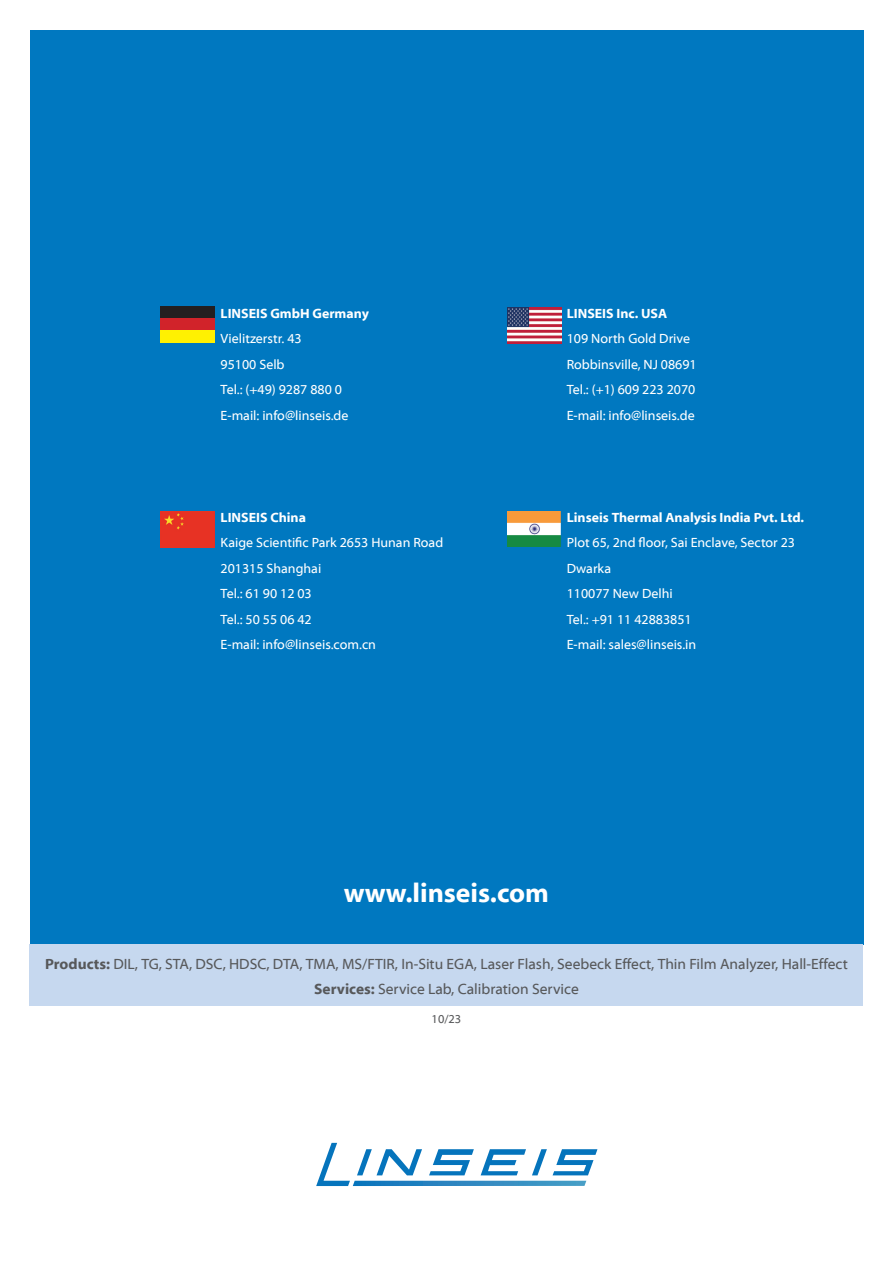
<style>
.page{position:relative;width:893px;height:1263px;background:#fff}
.page>*{position:absolute;margin:0;border:0;box-sizing:border-box;transform-origin:0 0}
.t1{font:700 27px "Myriad Web Pro";color:#fff}
.Fließtext_9pt{font:15px "Myriad Web Pro";color:#57585a}
.Fließtext_weiss{font:13.5px/25.5px "Myriad Web Pro";color:#fff}
.Fließtext_weiss-2{font:700 13.5px "Myriad Web Pro";color:#fff}
.Bildunterschrift{font:12px "Myriad Web Pro";color:#57585a}
.s1{font-weight:700}
</style>
<div class="page">
<div style="left:30px;top:30px;width:833px;height:915px;background:#0078c0"></div>
<div style="left:30px;top:945px;width:833px;height:61px;background:#c6d8ef"></div>
<div style="left:161px;top:511px;width:54px;height:36px;background:#e73224"></div>
<img style="left:507px;top:307px;width:54px;height:36px">
<div style="left:161px;top:306px;width:54px;height:12px;background:#231f20"></div>
<div style="left:161px;top:318px;width:54px;height:12px;background:#d1232a"></div>
<div style="left:161px;top:330px;width:54px;height:12px;background:#fff101"></div>
<svg style="left:316px;top:1143px;width:281px;height:43px"></svg>
<img style="left:507px;top:511px;width:54px;height:36px">
<p class="Fließtext_weiss-2" style="left:221px;top:306px;width:150px">LINSEIS GmbH Germany</p>
<p class="Fließtext_weiss" style="left:221px;top:326px;width:83px">Vielitzerstr. 43</p>
<p class="Fließtext_weiss" style="left:221px;top:352px;width:66px">95100 Selb</p>
<p class="Fließtext_weiss" style="left:221px;top:377px;width:123px">Tel.: (+49) 9287 880 0</p>
<p class="Fließtext_weiss" style="left:221px;top:403px;width:129px">E-mail: info@linseis.de</p>
<p class="Fließtext_weiss-2" style="left:221px;top:510px;width:87px">LINSEIS China</p>
<p class="Fließtext_weiss" style="left:221px;top:530px;width:224px">Kaige Scientific Park 2653 Hunan Road</p>
<p class="Fließtext_weiss" style="left:221px;top:556px;width:102px">201315 Shanghai</p>
<p class="Fließtext_weiss" style="left:221px;top:581px;width:93px">Tel.: 61 90 12 03</p>
<p class="Fließtext_weiss" style="left:221px;top:607px;width:93px">Tel.: 50 55 06 42</p>
<p class="Fließtext_weiss" style="left:221px;top:632px;width:157px">E-mail: info@linseis.com.cn</p>
<p class="Fließtext_weiss-2" style="left:567px;top:306px;width:102px">LINSEIS Inc. USA</p>
<p class="Fließtext_weiss" style="left:567px;top:326px;width:125px">109 North Gold Drive</p>
<p class="Fließtext_weiss" style="left:567px;top:352px;width:132px">Robbinsville, NJ 08691</p>
<p class="Fließtext_weiss" style="left:567px;top:377px;width:130px">Tel.: (+1) 609 223 2070</p>
<p class="Fließtext_weiss" style="left:567px;top:403px;width:129px">E-mail: info@linseis.de</p>
<p class="Fließtext_weiss-2" style="left:567px;top:510px;width:239px">Linseis Thermal Analysis India Pvt. Ltd.</p>
<p class="Fließtext_weiss" style="left:567px;top:530px;width:230px">Plot 65, 2nd floor, Sai Enclave, Sector 23<br>Dwarka</p>
<p class="Fließtext_weiss" style="left:567px;top:581px;width:108px">110077 New Delhi</p>
<p class="Fließtext_weiss" style="left:567px;top:607px;width:126px">Tel.: +91 11 42883851</p>
<p class="Fließtext_weiss" style="left:567px;top:632px;width:131px">E-mail: sales@linseis.in</p>
<p class="t1" style="left:344px;top:878px;width:207px">www.linseis.com</p>
<p class="Fließtext_9pt" style="left:45px;top:956px;width:804px"><span class="s1">Products:</span> DIL, TG, STA, DSC, HDSC, DTA, TMA, MS/FTIR, In-Situ EGA, Laser Flash, Seebeck Effect, Thin Film Analyzer, Hall-Effect</p>
<p class="Fließtext_9pt" style="left:314px;top:981px;width:266px"><span class="s1">Services:</span> Service Lab, Calibration Service</p>
<p class="Bildunterschrift" style="left:432px;top:1012px;width:31px">10/23</p>
</div>
